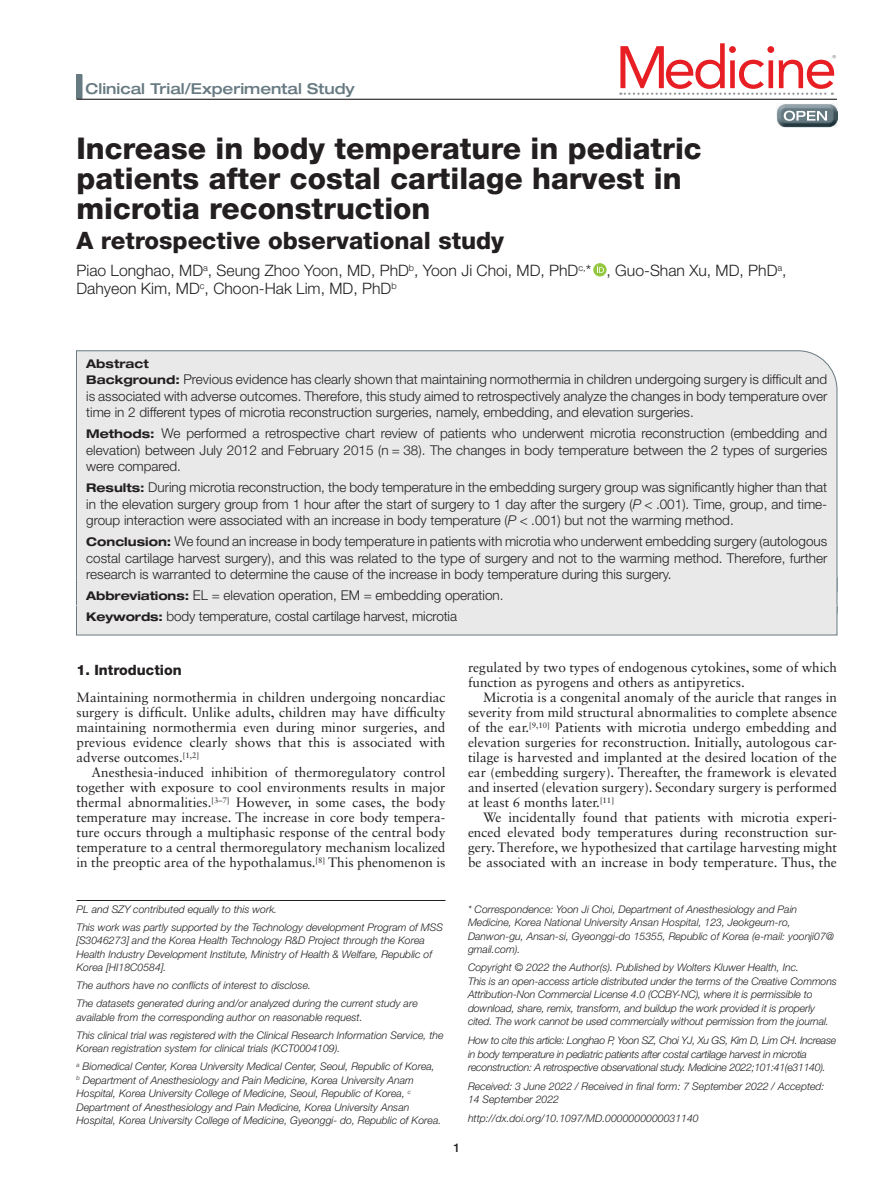
<style>
.page{position:relative;width:891px;height:1188px;background:#fff}
.page>*{position:absolute;margin:0;border:0;box-sizing:border-box;transform-origin:0 0}
.t1{font:59.4px "Avenir";letter-spacing:-.06em;color:#e71e24}
.t2{font:800 30px/30px "Helvetica Neue LT Std";color:#231f20}
.t3{font:800 24px "Helvetica Neue LT Std";color:#231f20}
.t4{font:300 15.75px/18px "Helvetica Neue LT Std";color:#231f20}
.t5{font:500 expanded 15px "Helvetica Neue LT Std";color:#667981}
.t6{font:800 14.25px "Helvetica Neue LT Std";color:#231f20}
.t7{font:13.5px/15px "Sabon LT Std";color:#231f20;text-align:justify}
.t8{font:300 13.5px/16.5px "Helvetica Neue LT Std";color:#231f20;text-align:justify}
.t9{font:700 expanded 12px "Helvetica Neue LT Std";color:#231f20}
.t10{font:500 12px "Helvetica Neue LT Std";color:#231f20}
.t11{font:italic 300 10.5px/13.5px "Helvetica Neue LT Std";color:#231f20}
.t12{font:italic 300 10.5px/13.5px "Helvetica Neue LT Std";letter-spacing:-.025em;color:#231f20}
.t13{font:500 10.35px "Akzidenz Grotesk BE";color:#909295}
.s1{font-weight:700;font-stretch:expanded;font-size:12px}
.s2{font-style:italic}
</style>
<div class="page">
<div style="left:76px;top:74px;width:6px;height:25px;background:#677981"></div>
<hr style="left:76px;top:99px;width:761px;height:1px;background:#231f20">
<img style="left:776px;top:104px;width:61px;height:24px">
<svg style="left:784px;top:111px;width:43px;height:10px"></svg>
<svg style="left:620px;top:93px;width:213px;height:2px"></svg>
<div style="left:76px;top:350px;width:762px;height:243px;background:#e9e9e9"></div>
<div style="left:76px;top:577px;width:761px;height:38px;background:#e9e9e9"></div>
<div style="left:76px;top:606px;width:761px;height:29px;background:#e9e9e9"></div>
<svg style="left:593px;top:263px;width:14px;height:13px"></svg>
<svg style="left:597px;top:266px;width:7px;height:7px"></svg>
<hr style="left:76px;top:900px;width:370px;height:1px;background:#231f20">
<h3 class="t5" style="left:86px;top:80px;width:271px">Clinical Trial/Experimental Study</h3>
<h1 class="t1" style="left:615px;top:33px;width:223px">Medicine</h1>
<p class="t13" style="left:832px;top:52px;width:6px">®</p>
<h2 class="t2" style="left:76px;top:134px;width:627px">Increase in body temperature in pediatric patients after costal cartilage harvest in microtia reconstruction</h2>
<h3 class="t3" style="left:76px;top:227px;width:429px">A retrospective observational study</h3>
<h3 class="t4" style="left:76px;top:261px;width:712px">Piao Longhao, MD<sup>a</sup>, Seung Zhoo Yoon, MD, PhD<sup>b</sup>, Yoon Ji Choi, MD, PhD<sup>c,</sup>* , Guo-Shan Xu, MD, PhD<sup>a</sup>,<br>Dahyeon Kim, MD<sup>c</sup>, Choon-Hak Lim, MD, PhD<sup>b</sup></h3>
<p class="t9" style="left:86px;top:356px;width:64px">Abstract</p>
<p class="t8" style="left:86px;top:371px;width:743px"><span class="s1">Background:</span> Previous evidence has clearly shown that maintaining normothermia in children undergoing surgery is difficult and is associated with adverse outcomes. Therefore, this study aimed to retrospectively analyze the changes in body temperature over time in 2 different types of microtia reconstruction surgeries, namely, embedding, and elevation surgeries.</p>
<p class="t8" style="left:86px;top:425px;width:743px"><span class="s1">Methods:</span> We performed a retrospective chart review of patients who underwent microtia reconstruction (embedding and elevation) between July 2012 and February 2015 (n = 38). The changes in body temperature between the 2 types of surgeries were compared.</p>
<p class="t8" style="left:86px;top:479px;width:743px"><span class="s1">Results:</span> During microtia reconstruction, the body temperature in the embedding surgery group was significantly higher than that in the elevation surgery group from 1 hour after the start of surgery to 1 day after the surgery (<span class="s2">P</span> &lt; .001). Time, group, and time&shy;group interaction were associated with an increase in body temperature (<span class="s2">P</span> &lt; .001) but not the warming method.</p>
<p class="t8" style="left:86px;top:533px;width:743px"><span class="s1">Conclusion:</span> We found an increase in body temperature in patients with microtia who underwent embedding surgery (autologous costal cartilage harvest surgery), and this was related to the type of surgery and not to the warming method. Therefore, further research is warranted to determine the cause of the increase in body temperature during this surgery.</p>
<p class="t8" style="left:86px;top:585px;width:419px;line-height:21px"><span class="s1">Abbreviations:</span> EL = elevation operation, EM = embedding operation.<br><span class="s1">Keywords:</span> body temperature, costal cartilage harvest, microtia</p>
<h3 class="t6" style="left:76px;top:662px;width:107px">1. Introduction</h3>
<p class="t7" style="left:76px;top:690px;width:371px">Maintaining normothermia in children undergoing noncardiac surgery is difficult. Unlike adults, children may have difficulty maintaining normothermia even during minor surgeries, and previous evidence clearly shows that this is associated with adverse outcomes.<sup>[1,2]</sup></p>
<p class="t7" style="left:77px;top:765px;width:371px;text-indent:15px">Anesthesia-induced inhibition of thermoregulatory control together with exposure to cool environments results in major thermal abnormalities.<sup>[3–7]</sup> However, in some cases, the body temperature may increase. The increase in core body tempera&shy;ture occurs through a multiphasic response of the central body temperature to a central thermoregulatory mechanism localized in the preoptic area of the hypothalamus.<sup>[8]</sup> This phenomenon is</p>
<p class="t7" style="left:468px;top:660px;width:370px">regulated by two types of endogenous cytokines, some of which function as pyrogens and others as antipyretics.</p>
<p class="t7" style="left:468px;top:690px;width:371px;text-indent:15px">Microtia is a congenital anomaly of the auricle that ranges in severity from mild structural abnormalities to complete absence of the ear.<sup>[9,10]</sup> Patients with microtia undergo embedding and elevation surgeries for reconstruction. Initially, autologous car&shy;tilage is harvested and implanted at the desired location of the ear (embedding surgery). Thereafter, the framework is elevated and inserted (elevation surgery). Secondary surgery is performed at least 6 months later.<sup>[11]</sup></p>
<p class="t7" style="left:468px;top:810px;width:371px;text-indent:15px">We incidentally found that patients with microtia experi&shy;enced elevated body temperatures during reconstruction sur&shy;gery. Therefore, we hypothesized that cartilage harvesting might be associated with an increase in body temperature. Thus, the</p>
<p class="t11" style="left:76px;top:900px;width:368px;line-height:18px">PL and SZY contributed equally to this work.<br>This work was partly supported by the Technology development Program of MSS</p>
<p class="t11" style="left:76px;top:934px;width:357px">[S3046273] and the Korea Health Technology R&amp;D Project through the Korea<br>Health Industry Development Institute, Ministry of Health &amp; Welfare, Republic of<br>Korea [HI18C0584].</p>
<p class="t11" style="left:76px;top:977px;width:343px;line-height:18px">The authors have no conflicts of interest to disclose.<br>The datasets generated during and/or analyzed during the current study are</p>
<p class="t11" style="left:76px;top:1008px;width:369px;line-height:18px">available from the corresponding author on reasonable request.<br>This clinical trial was registered with the Clinical Research Information Service, the</p>
<p class="t11" style="left:76px;top:1040px;width:360px;line-height:18px">Korean registration system for clinical trials (KCT0004109).<br><sup>a</sup> Biomedical Center, Korea University Medical Center, Seoul, Republic of Korea,</p>
<p class="t11" style="left:76px;top:1073px;width:366px"><sup>b</sup> Department of Anesthesiology and Pain Medicine, Korea University Anam Hospital, Korea University College of Medicine, Seoul, Republic of Korea, <sup>c </sup>Department of Anesthesiology and Pain Medicine, Korea University Ansan Hospital, Korea University College of Medicine, Gyeonggi- do, Republic of Korea.</p>
<p class="t10" style="left:453px;top:1140px;width:8px">1</p>
<p class="t11" style="left:468px;top:902px;width:368px">* Correspondence: Yoon Ji Choi, Department of Anesthesiology and Pain Medicine, Korea National University Ansan Hospital, 123, Jeokgeum-ro, Danwon-gu, Ansan-si, Gyeonggi-do 15355, Republic of Korea (e-mail: yoonji07@ gmail.com).</p>
<p class="t11" style="left:468px;top:961px;width:370px">Copyright © 2022 the Author(s). Published by Wolters Kluwer Health, Inc.<br>This is an open-access article distributed under the terms of the Creative Commons Attribution-Non Commercial License 4.0 (CCBY-NC), where it is permissible to download, share, remix, transform, and buildup the work provided it is properly cited. The work cannot be used commercially without permission from the journal.</p>
<p class="t12" style="left:468px;top:1034px;width:370px">How to cite this article: Longhao P, Yoon SZ, Choi YJ, Xu GS, Kim D, Lim CH. Increase in body temperature in pediatric patients after costal cartilage harvest in microtia reconstruction: A retrospective observational study. Medicine 2022;101:41(e31140).</p>
<p class="t11" style="left:468px;top:1079px;width:358px">Received: 3 June 2022 / Received in final form: 7 September 2022 / Accepted:<br>14 September 2022</p>
<p class="t11" style="left:468px;top:1112px;width:232px">http://dx.doi.org/10.1097/MD.0000000000031140</p>
</div>
